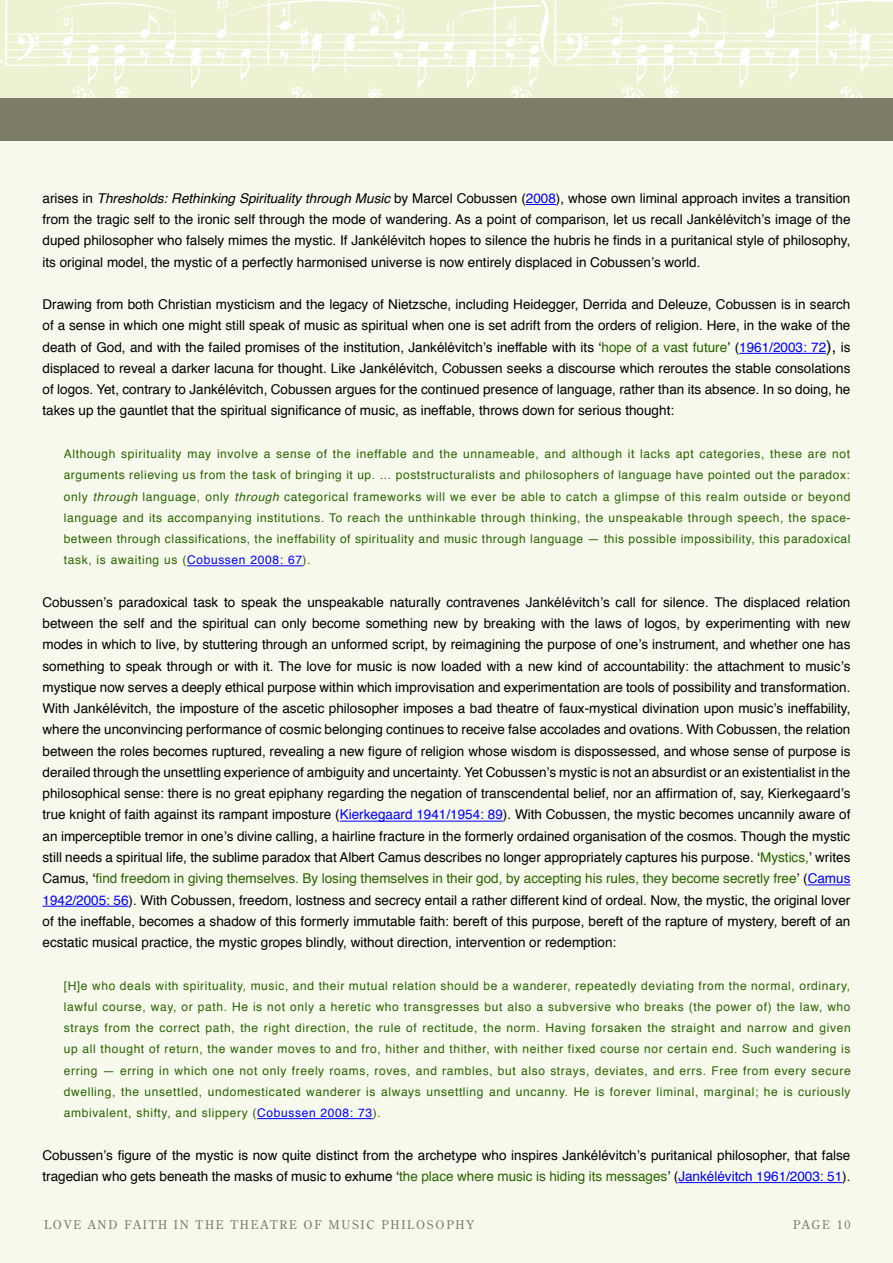
<style>
.page{position:relative;width:893px;height:1263px;background:#f8f9ed}
.page>*{position:absolute;margin:0;border:0;box-sizing:border-box;transform-origin:0 0}
.Body_Copy__JMRO{font:13.5px/21.3px "Helvetica";color:#000;text-align:justify}
.Quote_Para_Text{font:12px/21.3px "Helvetica";letter-spacing:.055em;color:#286400;text-align:justify}
.t1{font:12px "Century Old Style Std";letter-spacing:.15em;color:#7d7c67}
.s1{font-style:italic}
.s2{color:#00f}
.s3{color:#286400}
.s4{font-size:16.5px}
</style>
<div class="page">
<img style="left:0;top:0;width:505px;height:98px">
<img style="left:505px;top:0;width:388px;height:98px">
<div style="left:0;top:98px;width:893px;height:43px;background:#7d7c67"></div>
<hr style="left:526px;top:204px;width:30px;height:1px;background:#00f">
<hr style="left:739px;top:353px;width:87px;height:1px;background:#00f">
<hr style="left:187px;top:565px;width:116px;height:1px;background:#00f">
<hr style="left:340px;top:821px;width:163px;height:1px;background:#00f">
<hr style="left:808px;top:884px;width:42px;height:1px;background:#00f">
<hr style="left:43px;top:906px;width:86px;height:1px;background:#00f">
<hr style="left:257px;top:1118px;width:116px;height:1px;background:#00f">
<hr style="left:678px;top:1182px;width:164px;height:1px;background:#00f">
<p class="Body_Copy__JMRO" style="left:43px;top:188px;width:809px">arises in <span class="s1">Thresholds: Rethinking Spirituality through Music</span> by Marcel Cobussen (<span class="s2">2008</span>), whose own liminal approach invites a transition from the tragic self to the ironic self through the mode of wandering. As a point of comparison, let us recall Jankélévitch’s image of the duped philosopher who falsely mimes the mystic. If Jankélévitch hopes to silence the hubris he finds in a puritanical style of philosophy, its original model, the mystic of a perfectly harmonised universe is now entirely displaced in Cobussen’s world.</p>
<p class="Body_Copy__JMRO" style="left:43px;top:294px;width:809px">Drawing from both Christian mysticism and the legacy of Nietzsche, including Heidegger, Derrida and Deleuze, Cobussen is in search of a sense in which one might still speak of music as spiritual when one is set adrift from the orders of religion. Here, in the wake of the death of God, and with the failed promises of the institution, Jankélévitch’s ineffable with its ‘<span class="s3">hope of a vast future</span>’ (<span class="s2">1961/2003: 72</span><span class="s4">),</span> is displaced to reveal a darker lacuna for thought. Like Jankélévitch, Cobussen seeks a discourse which reroutes the stable consolations of logos. Yet, contrary to Jankélévitch, Cobussen argues for the continued presence of language, rather than its absence. In so doing, he takes up the gauntlet that the spiritual significance of music, as ineffable, throws down for serious thought:</p>
<p class="Quote_Para_Text" style="left:64px;top:443px;width:788px">Although spirituality may involve a sense of the ineffable and the unnameable, and although it lacks apt categories, these are not arguments relieving us from the task of bringing it up. … poststructuralists and philosophers of language have pointed out the paradox: only <span class="s1">through</span> language, only <span class="s1">through</span> categorical frameworks will we ever be able to catch a glimpse of this realm outside or beyond language and its accompanying institutions. To reach the unthinkable through thinking, the unspeakable through speech, the space&shy;between through classifications, the ineffability of spirituality and music through language — this possible impossibility, this paradoxical task, is awaiting us (<span class="s2">Cobussen 2008: 67</span>).</p>
<p class="Body_Copy__JMRO" style="left:43px;top:592px;width:809px">Cobussen’s paradoxical task to speak the unspeakable naturally contravenes Jankélévitch’s call for silence. The displaced relation between the self and the spiritual can only become something new by breaking with the laws of logos, by experimenting with new modes in which to live, by stuttering through an unformed script, by reimagining the purpose of one’s instrument, and whether one has something to speak through or with it. The love for music is now loaded with a new kind of accountability: the attachment to music’s mystique now serves a deeply ethical purpose within which improvisation and experimentation are tools of possibility and transformation.<br>With Jankélévitch, the imposture of the ascetic philosopher imposes a bad theatre of faux-mystical divination upon music’s ineffability, where the unconvincing performance of cosmic belonging continues to receive false accolades and ovations. With Cobussen, the relation between the roles becomes ruptured, revealing a new figure of religion whose wisdom is dispossessed, and whose sense of purpose is derailed through the unsettling experience of ambiguity and uncertainty. Yet Cobussen’s mystic is not an absurdist or an existentialist in the philosophical sense: there is no great epiphany regarding the negation of transcendental belief, nor an affirmation of, say, Kierkegaard’s true knight of faith against its rampant imposture (<span class="s2">Kierkegaard 1941/1954: 89</span>). With Cobussen, the mystic becomes uncannily aware of an imperceptible tremor in one’s divine calling, a hairline fracture in the formerly ordained organisation of the cosmos. Though the mystic still needs a spiritual life, the sublime paradox that Albert Camus describes no longer appropriately captures his purpose. ‘<span class="s3">Mystics,</span>’ writes Camus, ‘<span class="s3">find freedom in giving themselves. By losing themselves in their god, by accepting his rules, they become secretly free</span>’ (<span class="s2">Camus 1942/2005: 56</span>). With Cobussen, freedom, lostness and secrecy entail a rather different kind of ordeal. Now, the mystic, the original lover of the ineffable, becomes a shadow of this formerly immutable faith: bereft of this purpose, bereft of the rapture of mystery, bereft of an ecstatic musical practice, the mystic gropes blindly, without direction, intervention or redemption:</p>
<p class="Quote_Para_Text" style="left:64px;top:975px;width:788px">[H]e who deals with spirituality, music, and their mutual relation should be a wanderer, repeatedly deviating from the normal, ordinary, lawful course, way, or path. He is not only a heretic who transgresses but also a subversive who breaks (the power of) the law, who strays from the correct path, the right direction, the rule of rectitude, the norm. Having forsaken the straight and narrow and given up all thought of return, the wander moves to and fro, hither and thither, with neither fixed course nor certain end. Such wandering is erring — erring in which one not only freely roams, roves, and rambles, but also strays, deviates, and errs. Free from every secure dwelling, the unsettled, undomesticated wanderer is always unsettling and uncanny. He is forever liminal, marginal; he is curiously ambivalent, shifty, and slippery (<span class="s2">Cobussen 2008: 73</span>).</p>
<p class="Body_Copy__JMRO" style="left:43px;top:1145px;width:809px">Cobussen’s figure of the mystic is now quite distinct from the archetype who inspires Jankélévitch’s puritanical philosopher, that false tragedian who gets beneath the masks of music to exhume ‘<span class="s3">the place where music is hiding its messages</span>’ (<span class="s2">Jankélévitch 1961/2003: 51</span>).</p>
<p class="t1" style="left:44px;top:1217px;width:431px">LOVE AND FAITH IN THE THEATRE OF MUSIC PHILOSOPHY</p>
<p class="t1" style="left:793px;top:1217px;width:59px">PAGE 10</p>
</div>
